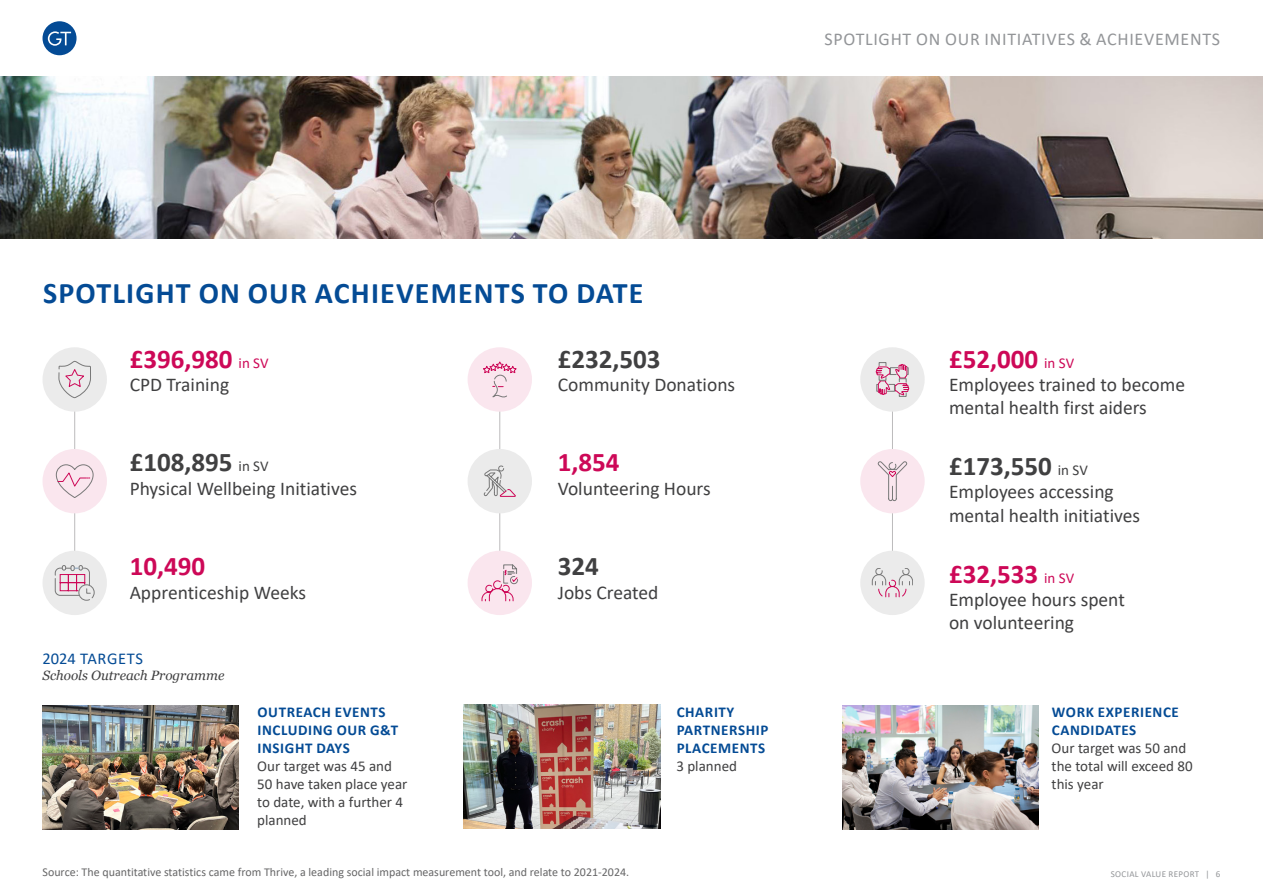
<style>
.page{position:relative;width:1263px;height:893px;background:#fff}
.page>*{position:absolute;margin:0;border:0;box-sizing:border-box;transform-origin:0 0}
.Project_Title{font:700 30px "Calibri";letter-spacing:.04em;color:#044b95}
.Body_Text{font:700 27px "Calibri";color:#cd0857}
.Body_Text-2{font:700 27px "Calibri";color:#404041}
.Body_Text-3{font:19.5px/23.4px "Calibri";color:#404041}
.Top_Right_Page_Header{font:18px "Calibri";letter-spacing:.04em;color:#939598}
.Sub-heading{font:16.5px "Calibri";letter-spacing:.03em;color:#044b95}
.Body_Text-4{font:15px/18px "Calibri";color:#404041}
.Body_Text-5{font:700 15px/18px "Calibri";letter-spacing:.04em;color:#044b95}
.Client_Services_Italic{font:italic 13.5px "Georgia";color:#404041}
.Body_Text-6{font:12px "Calibri";color:#666667}
.t1{font:9px "Calibri";letter-spacing:.04em;color:#939598}
.s1{font-weight:400;font-size:15px}
.s2{font-weight:700;color:#044b95}
</style>
<div class="page">
<svg style="left:43px;top:21px;width:34px;height:34px"></svg>
<hr style="left:892px;top:377px;width:1px;height:231px;background:#bcbbbc">
<img style="left:0;top:77px;width:1263px;height:161px">
<hr style="left:74px;top:379px;width:1px;height:234px;background:#bcbbbc">
<hr style="left:499px;top:379px;width:1px;height:231px;background:#bcbbbc">
<div style="left:860px;top:347px;width:65px;height:65px;background:#ebebeb;border-radius:50%"></div>
<div style="left:860px;top:449px;width:65px;height:64px;background:#fae6ee;border-radius:50%"></div>
<div style="left:860px;top:551px;width:65px;height:64px;background:#ebebeb;border-radius:50%"></div>
<img style="left:43px;top:705px;width:196px;height:124px">
<img style="left:464px;top:705px;width:196px;height:124px">
<img style="left:842px;top:705px;width:196px;height:124px">
<svg style="left:878px;top:461px;width:30px;height:40px"></svg>
<svg style="left:875px;top:362px;width:34px;height:35px"></svg>
<div style="left:468px;top:347px;width:64px;height:65px;background:#fae6ee;border-radius:50%"></div>
<div style="left:468px;top:449px;width:64px;height:64px;background:#ebebeb;border-radius:50%"></div>
<div style="left:468px;top:551px;width:64px;height:64px;background:#fae6ee;border-radius:50%"></div>
<svg style="left:483px;top:465px;width:33px;height:32px"></svg>
<svg style="left:481px;top:564px;width:37px;height:38px"></svg>
<svg style="left:483px;top:361px;width:34px;height:37px"></svg>
<div style="left:43px;top:347px;width:64px;height:65px;background:#ebebeb;border-radius:50%"></div>
<div style="left:43px;top:449px;width:64px;height:64px;background:#fae6ee;border-radius:50%"></div>
<div style="left:43px;top:551px;width:64px;height:64px;background:#ebebeb;border-radius:50%"></div>
<svg style="left:54px;top:565px;width:41px;height:36px"></svg>
<svg style="left:58px;top:361px;width:33px;height:37px"></svg>
<svg style="left:56px;top:464px;width:38px;height:34px"></svg>
<svg style="left:872px;top:569px;width:41px;height:28px"></svg>
<p class="Top_Right_Page_Header" style="left:824px;top:27px;width:397px">SPOTLIGHT ON OUR INITIATIVES &amp; ACHIEVEMENTS</p>
<p class="Project_Title" style="left:43px;top:272px;width:602px">SPOTLIGHT ON OUR ACHIEVEMENTS TO DATE</p>
<p class="Body_Text" style="left:130px;top:339px;width:140px">£396,980 <span class="s1">in SV</span></p>
<p class="Body_Text-3" style="left:130px;top:372px;width:101px">CPD Training</p>
<p class="Body_Text-2" style="left:130px;top:443px;width:140px">£108,895 <span class="s1">in SV</span></p>
<p class="Body_Text-3" style="left:130px;top:476px;width:229px">Physical Wellbeing Initiatives</p>
<p class="Body_Text" style="left:130px;top:547px;width:77px">10,490</p>
<p class="Body_Text-3" style="left:130px;top:580px;width:178px">Apprenticeship Weeks</p>
<p class="Sub-heading" style="left:43px;top:647px;width:102px">2024 TARGETS</p>
<p class="Client_Services_Italic" style="left:43px;top:667px;width:183px">Schools Outreach Programme</p>
<p class="Body_Text-2" style="left:558px;top:339px;width:104px">£232,503</p>
<p class="Body_Text-3" style="left:558px;top:372px;width:179px">Community Donations</p>
<p class="Body_Text" style="left:558px;top:443px;width:63px">1,854</p>
<p class="Body_Text-3" style="left:558px;top:476px;width:154px">Volunteering Hours</p>
<p class="Body_Text-2" style="left:558px;top:547px;width:43px">324</p>
<p class="Body_Text-3" style="left:558px;top:580px;width:102px">Jobs Created</p>
<p class="Body_Text-4" style="left:257px;top:702px;width:152px"><span class="s2">OUTREACH EVENTS<br>INCLUDING OUR G&amp;T<br>INSIGHT DAYS<br></span>Our target was 45 and<br>50 have taken place year to date, with a further 4 planned</p>
<p class="Body_Text-5" style="left:677px;top:702px;width:93px">CHARITY<br>PARTNERSHIP<br>PLACEMENTS</p>
<p class="Body_Text-4" style="left:676px;top:756px;width:62px">3 planned</p>
<p class="Body_Text-6" style="left:43px;top:863px;width:588px">Source: The quantitative statistics came from Thrive, a leading social impact measurement tool, and relate to 2021-2024.</p>
<p class="Body_Text" style="left:949px;top:339px;width:127px">£52,000 <span class="s1">in SV</span></p>
<p class="Body_Text-3" style="left:949px;top:372px;width:238px">Employees trained to become mental health first aiders</p>
<p class="Body_Text-2" style="left:949px;top:447px;width:140px">£173,550 <span class="s1">in SV</span></p>
<p class="Body_Text-3" style="left:949px;top:480px;width:193px">Employees accessing mental health initiatives</p>
<p class="Body_Text" style="left:949px;top:554px;width:127px">£32,533 <span class="s1">in SV</span></p>
<p class="Body_Text-3" style="left:949px;top:587px;width:177px">Employee hours spent on volunteering</p>
<p class="Body_Text-5" style="left:1052px;top:702px;width:128px">WORK EXPERIENCE<br>CANDIDATES</p>
<p class="Body_Text-4" style="left:1052px;top:738px;width:143px">Our target was 50 and the total will exceed 80 this year</p>
<p class="t1" style="left:1111px;top:867px;width:111px">SOCIAL VALUE REPORT | 6</p>
</div>
